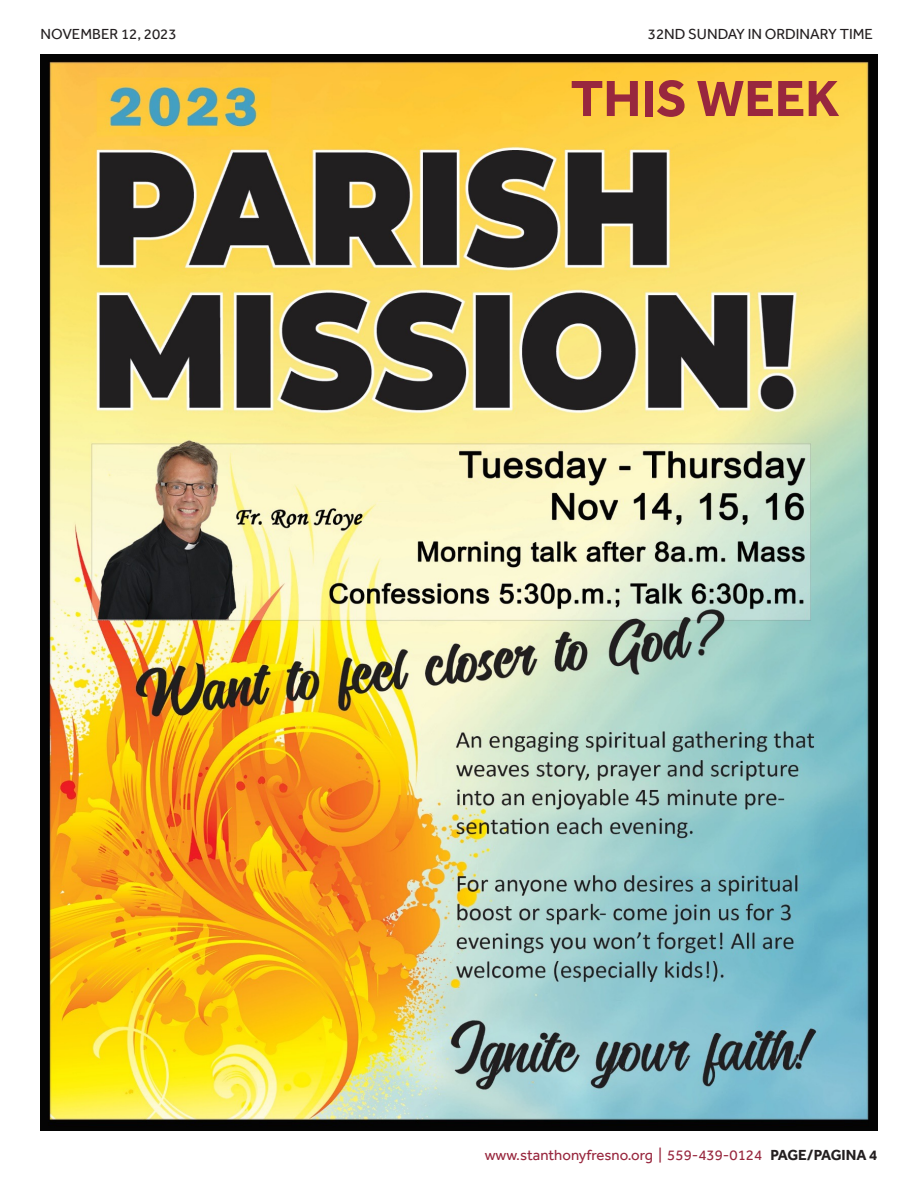
<style>
.page{position:relative;width:918px;height:1188px;background:#fff}
.page>*{position:absolute;margin:0;border:0;box-sizing:border-box;transform-origin:0 0}
.t1{font:700 52.5px "Effra";color:#98273e}
.t2{font:15px "Effra";color:#98273e}
.t3{font:15px "Effra";color:#231f20}
.s1{font-weight:700;color:#231f20}
</style>
<div class="page">
<img style="left:40px;top:54px;width:838px;height:1076px">
<p class="t3" style="left:40px;top:25px;width:138px">NOVEMBER 12, 2023</p>
<p class="t3" style="left:648px;top:25px;width:227px">32ND SUNDAY IN ORDINARY TIME</p>
<p class="t1" style="left:571px;top:67px;width:271px">THIS WEEK</p>
<p class="t2" style="left:485px;top:1146px;width:394px">www.stanthonyfresno.org | 559-439-0124 <span class="s1">PAGE/PAGINA 4</span></p>
</div>
